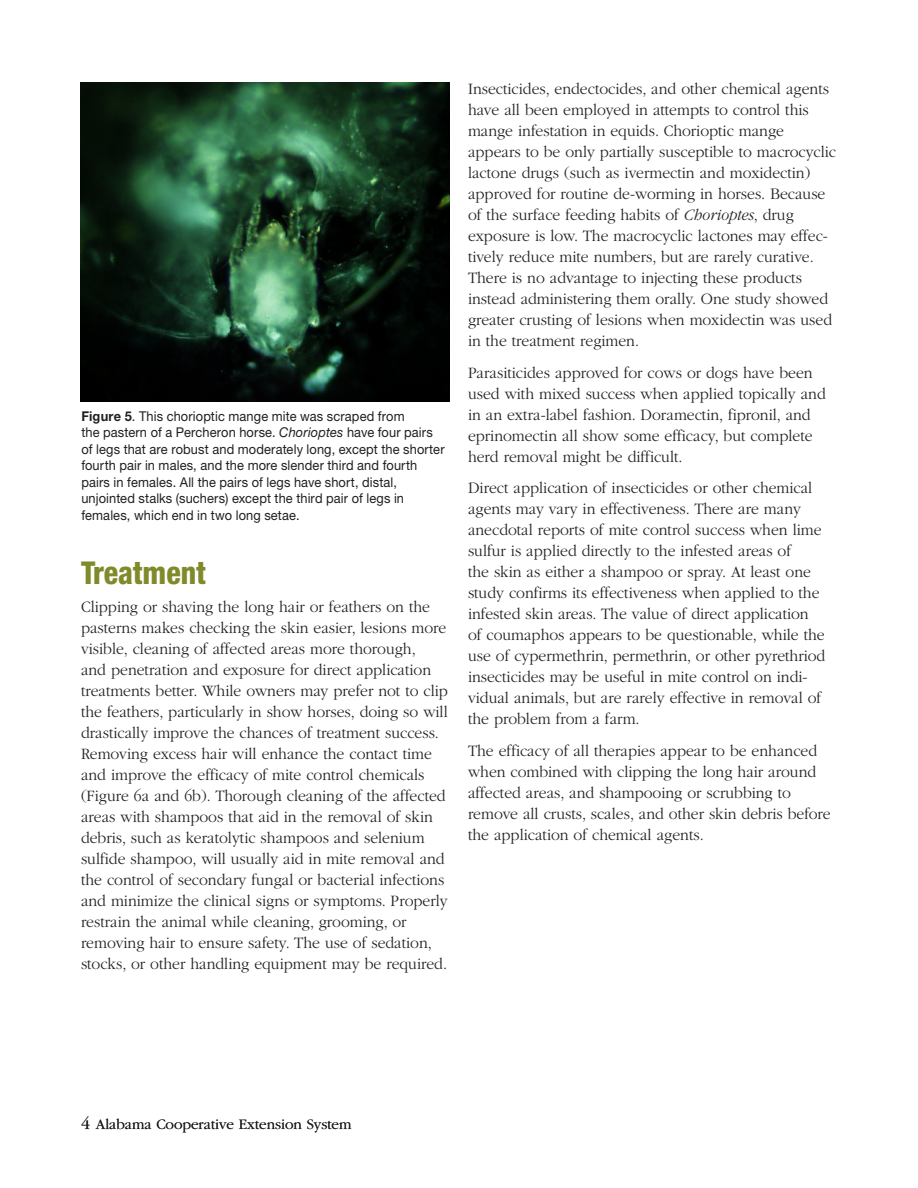
<style>
.page{position:relative;width:918px;height:1188px;background:#fff}
.page>*{position:absolute;margin:0;border:0;box-sizing:border-box;transform-origin:0 0}
.level_1{font:800 condensed 31.5px "Helvetica Neue LT Std";color:#808a2a;scale:.95 1}
.text{font:300 16.5px/21px "ITC Garamond Std";color:#231f20;scale:.95 1}
.t1{font:300 15px "ITC Garamond Std";color:#231f20}
.cutline{font:13.5px/16.5px "Helvetica Neue LT Std";letter-spacing:.01em;color:#231f20;scale:.95 1}
.s1{font-weight:700}
.s2{font-style:italic}
.s3{font-size:18px}
</style>
<div class="page">
<img style="left:81px;top:82px;width:369px;height:319px">
<p class="cutline" style="left:81px;top:407px;width:384px"><span class="s1">Figure 5</span>. This chorioptic mange mite was scraped from<br>the pastern of a Percheron horse. <span class="s2">Chorioptes</span> have four pairs of legs that are robust and moderately long, except the shorter fourth pair in males, and the more slender third and fourth pairs in females. All the pairs of legs have short, distal, unjointed stalks (suchers) except the third pair of legs in females, which end in two long setae.</p>
<p class="level_1" style="left:81px;top:553px;width:133px">Treatment</p>
<p class="text" style="left:81px;top:597px;width:388px">Clipping or shaving the long hair or feathers on the pasterns makes checking the skin easier, lesions more visible, cleaning of affected areas more thorough,<br>and penetration and exposure for direct application treatments better. While owners may prefer not to clip the feathers, particularly in show horses, doing so will drastically improve the chances of treatment success.<br>Removing excess hair will enhance the contact time and improve the efficacy of mite control chemicals (Figure 6a and 6b). Thorough cleaning of the affected areas with shampoos that aid in the removal of skin debris, such as keratolytic shampoos and selenium sulfide shampoo, will usually aid in mite removal and the control of secondary fungal or bacterial infections and minimize the clinical signs or symptoms. Properly restrain the animal while cleaning, grooming, or removing hair to ensure safety. The use of sedation, stocks, or other handling equipment may be required.</p>
<p class="text" style="left:468px;top:79px;width:389px">Insecticides, endectocides, and other chemical agents have all been employed in attempts to control this mange infestation in equids. Chorioptic mange appears to be only partially susceptible to macrocyclic lactone drugs (such as ivermectin and moxidectin) approved for routine de-worming in horses. Because of the surface feeding habits of <span class="s2">Chorioptes</span>, drug exposure is low. The macrocyclic lactones may effec&shy;tively reduce mite numbers, but are rarely curative.<br>There is no advantage to injecting these products instead administering them orally. One study showed greater crusting of lesions when moxidectin was used in the treatment regimen.</p>
<p class="text" style="left:468px;top:362px;width:378px">Parasiticides approved for cows or dogs have been used with mixed success when applied topically and in an extra-label fashion. Doramectin, fipronil, and eprinomectin all show some efficacy, but complete herd removal might be difficult.</p>
<p class="text" style="left:468px;top:478px;width:378px">Direct application of insecticides or other chemical agents may vary in effectiveness. There are many anecdotal reports of mite control success when lime sulfur is applied directly to the infested areas of<br>the skin as either a shampoo or spray. At least one study confirms its effectiveness when applied to the infested skin areas. The value of direct application of coumaphos appears to be questionable, while the use of cypermethrin, permethrin, or other pyrethriod insecticides may be useful in mite control on indi&shy;vidual animals, but are rarely effective in removal of the problem from a farm.</p>
<p class="text" style="left:468px;top:740px;width:383px">The efficacy of all therapies appear to be enhanced when combined with clipping the long hair around affected areas, and shampooing or scrubbing to remove all crusts, scales, and other skin debris before the application of chemical agents.</p>
<p class="t1" style="left:81px;top:1116px;width:272px"><span class="s3">4</span> Alabama Cooperative Extension System</p>
</div>
